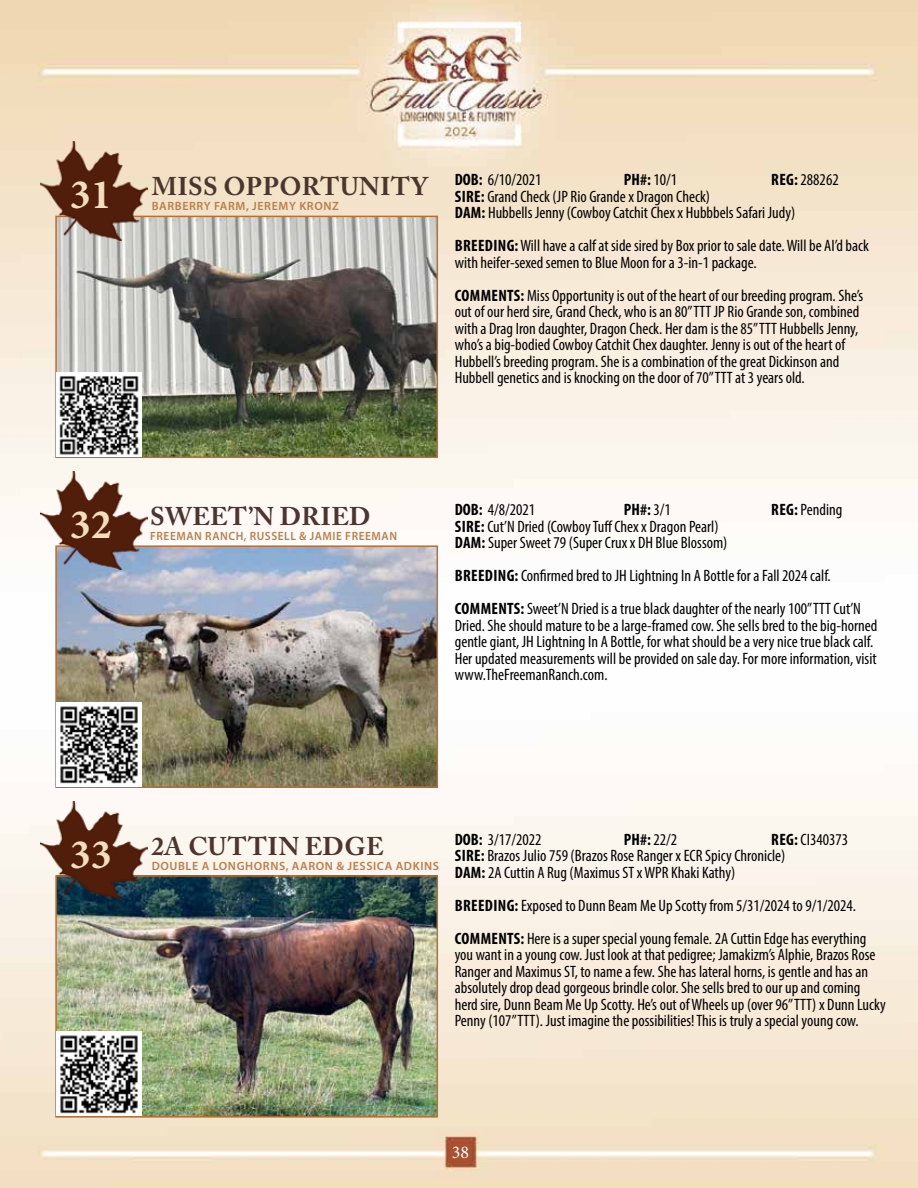
<style>
.page{position:relative;width:918px;height:1188px;background:#fff}
.page>*{position:absolute;margin:0;border:0;box-sizing:border-box;transform-origin:0 0}
.t1{font:700 42px "Minion Pro";color:#f2ddbc}
.t2{font:700 25.5px "Adobe Caslon Pro";letter-spacing:.015em;color:#4c352f}
.t3{font:18px "Minion Pro";color:#fff}
.t4{font:condensed 16.5px/16.5px "Myriad Pro";color:#000}
.t5{font:700 condensed 16.5px "Myriad Pro";color:#000}
.t6{font:600 12px "Myriad Pro";letter-spacing:.05em;color:#ba7e4b}
.t7{font:600 12px "Myriad Pro";letter-spacing:.05em;color:#ba7e4b;scale:.95 1}
.s1{font-weight:700}
.s2{font-weight:400}
</style>
<div class="page">
<img style="left:0;top:0;width:918px;height:1188px">
<img style="left:58px;top:219px;width:377px;height:236px">
<div style="left:55px;top:216px;width:383px;height:242px;border:2px solid #b86f30"></div>
<img style="left:40px;top:142px;width:107px;height:98px">
<img style="left:57px;top:372px;width:85px;height:84px">
<img style="left:58px;top:548px;width:377px;height:237px">
<div style="left:55px;top:545px;width:383px;height:243px;border:2px solid #b86f30"></div>
<img style="left:40px;top:472px;width:107px;height:98px">
<img style="left:57px;top:702px;width:85px;height:84px">
<img style="left:58px;top:878px;width:377px;height:237px">
<div style="left:55px;top:875px;width:383px;height:243px;border:2px solid #b86f30"></div>
<img style="left:40px;top:801px;width:107px;height:99px">
<img style="left:57px;top:1032px;width:85px;height:84px">
<h1 class="t1" style="left:70px;top:165px;width:44px">31</h1>
<h2 class="t2" style="left:152px;top:172px;width:277px">MISS OPPORTUNITY</h2>
<p class="t6" style="left:152px;top:199px;width:189px">BARBERRY FARM, JEREMY KRONZ</p>
<p class="t4" style="left:455px;top:171px;width:88px"><span class="s1">DOB:</span> 6/10/2021</p>
<p class="t5" style="left:624px;top:169px;width:55px">PH#: <span class="s2">10/1</span></p>
<p class="t4" style="left:771px;top:171px;width:69px"><span class="s1">REG:</span> 288262</p>
<p class="t4" style="left:455px;top:188px;width:342px"><span class="s1">SIRE:</span> Grand Check (JP Rio Grande x Dragon Check)<br><span class="s1">DAM:</span> Hubbells Jenny (Cowboy Catchit Chex x Hubbbels Safari Judy)</p>
<p class="t4" style="left:455px;top:237px;width:416px"><span class="s1">BREEDING:</span> Will have a calf at side sired by Box prior to sale date. Will be AI’d back with heifer-sexed semen to Blue Moon for a 3-in-1 package.</p>
<p class="t4" style="left:455px;top:287px;width:410px"><span class="s1">COMMENTS:</span> Miss Opportunity is out of the heart of our breeding program. She’s out of our herd sire, Grand Check, who is an 80” TTT JP Rio Grande son, combined with a Drag Iron daughter, Dragon Check. Her dam is the 85” TTT Hubbells Jenny, who’s a big-bodied Cowboy Catchit Chex daughter. Jenny is out of the heart of Hubbell’s breeding program. She is a combination of the great Dickinson and Hubbell genetics and is knocking on the door of 70” TTT at 3 years old.</p>
<h1 class="t1" style="left:70px;top:495px;width:44px">32</h1>
<h2 class="t2" style="left:150px;top:501px;width:222px">SWEET’N DRIED</h2>
<p class="t7" style="left:150px;top:529px;width:261px">FREEMAN RANCH, RUSSELL &amp; JAMIE FREEMAN</p>
<p class="t4" style="left:455px;top:501px;width:82px"><span class="s1">DOB:</span> 4/8/2021</p>
<p class="t5" style="left:624px;top:499px;width:48px">PH#: <span class="s2">3/1</span></p>
<p class="t4" style="left:771px;top:501px;width:73px"><span class="s1">REG:</span> Pending</p>
<p class="t4" style="left:455px;top:518px;width:274px"><span class="s1">SIRE:</span> Cut’N Dried (Cowboy Tuff Chex x Dragon Pearl)<br><span class="s1">DAM:</span> Super Sweet 79 (Super Crux x DH Blue Blossom)</p>
<p class="t4" style="left:455px;top:559px;width:408px;line-height:33px"><span class="s1">BREEDING:</span> Confirmed bred to JH Lightning In A Bottle for a Fall 2024 calf.<br><span class="s1">COMMENTS:</span> Sweet’N Dried is a true black daughter of the nearly 100” TTT Cut’N</p>
<p class="t4" style="left:455px;top:617px;width:424px">Dried. She should mature to be a large-framed cow. She sells bred to the big-horned gentle giant, JH Lightning In A Bottle, for what should be a very nice true black calf.<br>Her updated measurements will be provided on sale day. For more information, visit www.TheFreemanRanch.com.</p>
<h1 class="t1" style="left:70px;top:825px;width:44px">33</h1>
<h2 class="t2" style="left:152px;top:831px;width:234px">2A CUTTIN EDGE</h2>
<p class="t6" style="left:152px;top:858px;width:289px">DOUBLE A LONGHORNS, AARON &amp; JESSICA ADKINS</p>
<p class="t4" style="left:455px;top:831px;width:88px"><span class="s1">DOB:</span> 3/17/2022</p>
<p class="t5" style="left:624px;top:829px;width:55px">PH#: <span class="s2">22/2</span></p>
<p class="t4" style="left:455px;top:831px;width:395px;text-indent:316px"><span class="s1">REG:</span> CI340373<br><span class="s1">SIRE:</span> Brazos Julio 759 (Brazos Rose Ranger x ECR Spicy Chronicle)<br><span class="s1">DAM:</span> 2A Cuttin A Rug (Maximus ST x WPR Khaki Kathy)</p>
<p class="t4" style="left:455px;top:889px;width:413px;line-height:33px"><span class="s1">BREEDING:</span> Exposed to Dunn Beam Me Up Scotty from 5/31/2024 to 9/1/2024.<br><span class="s1">COMMENTS:</span> Here is a super special young female. 2A Cuttin Edge has everything</p>
<p class="t4" style="left:455px;top:946px;width:432px">you want in a young cow. Just look at that pedigree; Jamakizm’s Alphie, Brazos Rose Ranger and Maximus ST, to name a few. She has lateral horns, is gentle and has an absolutely drop dead gorgeous brindle color. She sells bred to our up and coming herd sire, Dunn Beam Me Up Scotty. He’s out of Wheels up (over 96” TTT) x Dunn Lucky Penny (107” TTT). Just imagine the possibilities! This is truly a special young cow.</p>
<p class="t3" style="left:452px;top:1140px;width:19px">38</p>
</div>
